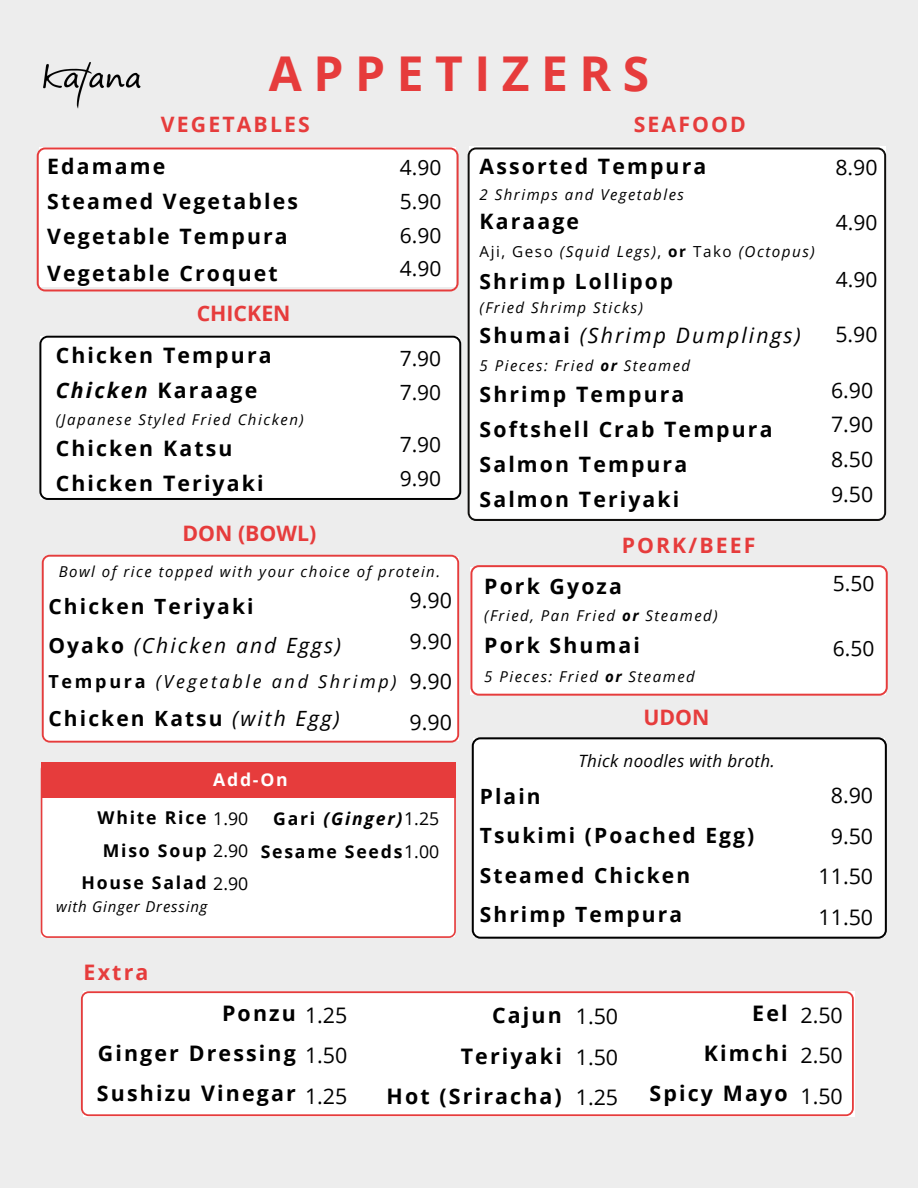
<style>
.page{position:relative;width:918px;height:1188px;background:#ededed}
.page>*{position:absolute;margin:0;border:0;box-sizing:border-box;transform-origin:0 0}
.t1{font:700 48px "Open Sans";letter-spacing:.24em;color:#e63c3c}
.t2{font:700 21.45px/40.2px "Open Sans";letter-spacing:.1em;color:#000;text-align:right}
.t3{font:21.45px/40.5px "Open Sans";color:#000;text-align:justify}
.t4{font:700 21.45px "Open Sans";letter-spacing:.1em;color:#e63c3c}
.t5{font:700 21.3px/34.8px "Open Sans";letter-spacing:.1em;color:#000}
.t6{font:700 21.3px "Open Sans";letter-spacing:.1em;color:#e63c3c}
.t7{font:21.3px/34.8px "Open Sans";color:#000;text-align:justify}
.t8{font:italic 21.3px "Open Sans";letter-spacing:.1em;color:#000}
.t9{font:700 21.3px "Open Sans";color:#e63c3c}
.t10{font:700 21px/39.3px "Open Sans";letter-spacing:.1em;color:#000}
.t11{font:21px/33.8px "Open Sans";color:#000}
.t12{font:italic 18px "Open Sans";letter-spacing:.15em;color:#000}
.t13{font:700 17.7px/32.7px "Open Sans";letter-spacing:.1em;color:#000;text-align:right}
.t14{font:700 17.7px "Open Sans";color:#fff}
.t15{font:italic 16.95px "Open Sans";letter-spacing:.02em;color:#000}
.t16{font:italic 15.3px "Open Sans";letter-spacing:.1em;color:#000}
.t17{font:italic 15px "Open Sans";letter-spacing:.1em;color:#000}
.t18{font:italic 15px "Open Sans";letter-spacing:.055em;color:#000}
.s1{font-style:normal}
.s2{font-weight:700;font-style:normal}
.s3{font-weight:700}
.s4{font-style:italic}
.s5{font-weight:400;font-style:italic}
.s6{font-weight:400}
</style>
<div class="page">
<div style="left:37px;top:147px;width:422px;height:144px;background:#fff"></div>
<div style="left:468px;top:147px;width:418px;height:374px;background:#fff"></div>
<div style="left:39px;top:336px;width:422px;height:164px;background:#fff"></div>
<div style="left:81px;top:991px;width:773px;height:125px;background:#fff"></div>
<div style="left:472px;top:737px;width:415px;height:202px;background:#fff"></div>
<div style="left:41px;top:762px;width:415px;height:176px;background:#fff"></div>
<div style="left:41px;top:762px;width:414px;height:35px;background:#e63c3c"></div>
<div style="left:470px;top:565px;width:418px;height:131px;background:#fff"></div>
<div style="left:42px;top:555px;width:417px;height:188px;background:#fff"></div>
<img style="left:43px;top:62px;width:98px;height:47px">
<h1 class="t1" style="left:269px;top:39px;width:382px">APPETIZERS</h1>
<p class="t6" style="left:161px;top:109px;width:150px">VEGETABLES</p>
<p class="t6" style="left:634px;top:109px;width:114px">SEAFOOD</p>
<p class="t5" style="left:480px;top:148px;width:228px">Assorted Tempura</p>
<p class="t17" style="left:480px;top:184px;width:206px">2 Shrimps and Vegetables</p>
<p class="t5" style="left:480px;top:203px;width:101px">Karaage</p>
<p class="t16" style="left:480px;top:241px;width:337px"><span class="s1">Aji, Geso</span> (Squid Legs)<span class="s1">,</span> <span class="s2">or</span> <span class="s1">Tako</span> (Octopus)</p>
<p class="t10" style="left:480px;top:261px;width:195px">Shrimp Lollipop</p>
<p class="t17" style="left:480px;top:297px;width:165px">(Fried Shrimp Sticks)</p>
<p class="t8" style="left:480px;top:320px;width:323px"><span class="s2">Shumai</span> (Shrimp Dumplings)</p>
<p class="t17" style="left:480px;top:355px;width:212px">5 Pieces: Fried <span class="s3">or</span> Steamed</p>
<p class="t5" style="left:480px;top:377px;width:294px">Shrimp Tempura<br>Softshell Crab Tempura<br>Salmon Tempura<br>Salmon Teriyaki</p>
<p class="t5" style="left:47px;top:148px;width:252px">Edamame<br>Steamed Vegetables<br>Vegetable Tempura</p>
<p class="t5" style="left:47px;top:255px;width:232px">Vegetable Croquet</p>
<p class="t11" style="left:400px;top:150px;width:43px;text-align:justify">4.90<br>5.90<br>6.90<br>4.90</p>
<p class="t9" style="left:197px;top:299px;width:95px">CHICKEN</p>
<p class="t5" style="left:56px;top:337px;width:217px">Chicken Tempura<br><span class="s4">Chicken</span> Karaage</p>
<p class="t17" style="left:56px;top:409px;width:250px">(Japanese Styled Fried Chicken)</p>
<p class="t5" style="left:56px;top:431px;width:209px">Chicken Katsu<br>Chicken Teriyaki</p>
<p class="t11" style="left:400px;top:341px;width:43px">7.90<br>7.90</p>
<p class="t11" style="left:400px;top:427px;width:43px">7.90<br>9.90</p>
<p class="t6" style="left:183px;top:518px;width:135px">DON (BOWL)</p>
<p class="t17" style="left:59px;top:561px;width:383px">Bowl of rice topped with your choice of protein.</p>
<p class="t10" style="left:48px;top:586px;width:294px">Chicken Teriyaki<br>Oyako <span class="s5">(Chicken and Eggs)</span></p>
<p class="t12" style="left:48px;top:669px;width:350px"><span class="s2">Tempura</span> (Vegetable and Shrimp)</p>
<p class="t10" style="left:48px;top:698px;width:293px">Chicken Katsu <span class="s5">(with Egg)</span></p>
<p class="t3" style="left:410px;top:580px;width:44px">9.90<br>9.90<br>9.90<br>9.90</p>
<p class="t6" style="left:622px;top:530px;width:135px">PORK/BEEF</p>
<p class="t5" style="left:484px;top:568px;width:139px">Pork Gyoza</p>
<p class="t17" style="left:484px;top:605px;width:235px">(Fried, Pan Fried <span class="s3">or</span> Steamed)</p>
<p class="t5" style="left:484px;top:628px;width:157px">Pork Shumai</p>
<p class="t17" style="left:484px;top:666px;width:212px">5 Pieces: Fried <span class="s3">or</span> Steamed</p>
<p class="t6" style="left:643px;top:702px;width:68px">UDON</p>
<p class="t7" style="left:835px;top:149px;width:44px">8.90</p>
<p class="t11" style="left:836px;top:205px;width:43px">4.90</p>
<p class="t11" style="left:836px;top:262px;width:43px">4.90</p>
<p class="t7" style="left:835px;top:316px;width:44px">5.90</p>
<p class="t7" style="left:831px;top:372px;width:44px">6.90<br>7.90<br>8.50<br>9.50</p>
<p class="t11" style="left:833px;top:566px;width:43px">5.50</p>
<p class="t11" style="left:833px;top:631px;width:43px">6.50</p>
<p class="t14" style="left:213px;top:767px;width:76px">Add-On</p>
<p class="t13" style="left:261px;top:802px;width:180px">Gari <span class="s4">(Ginger)</span><span class="s6">1.25<br></span>Sesame Seeds<span class="s6">1.00</span></p>
<p class="t13" style="left:82px;top:801px;width:168px">White Rice <span class="s6">1.90<br></span>Miso Soup <span class="s6">2.90<br></span>House Salad <span class="s6">2.90</span></p>
<p class="t18" style="left:56px;top:896px;width:153px">with Ginger Dressing</p>
<p class="t4" style="left:84px;top:957px;width:66px">Extra</p>
<p class="t15" style="left:579px;top:749px;width:198px">Thick noodles with broth.</p>
<p class="t10" style="left:480px;top:776px;width:276px">Plain<br>Tsukimi (Poached Egg)<br>Steamed Chicken<br>Shrimp Tempura</p>
<p class="t3" style="left:818px;top:775px;width:56px;text-align:center">8.90<br>9.50<br>11.50<br>11.50</p>
<p class="t2" style="left:97px;top:993px;width:252px;text-align:justify;text-indent:125px">Ponzu <span class="s6">1.25<br></span>Ginger Dressing <span class="s6">1.50<br></span>Sushizu Vinegar</p>
<p class="t3" style="left:305px;top:1075px;width:44px">1.25</p>
<p class="t2" style="left:386px;top:995px;width:177px">Cajun<br>Teriyaki<br>Hot (Sriracha)</p>
<p class="t2" style="left:649px;top:993px;width:140px">Eel<br>Kimchi<br>Spicy Mayo</p>
<p class="t3" style="left:576px;top:995px;width:44px">1.50<br>1.50<br>1.25</p>
<p class="t3" style="left:800px;top:994px;width:44px">2.50<br>2.50<br>1.50</p>
</div>
